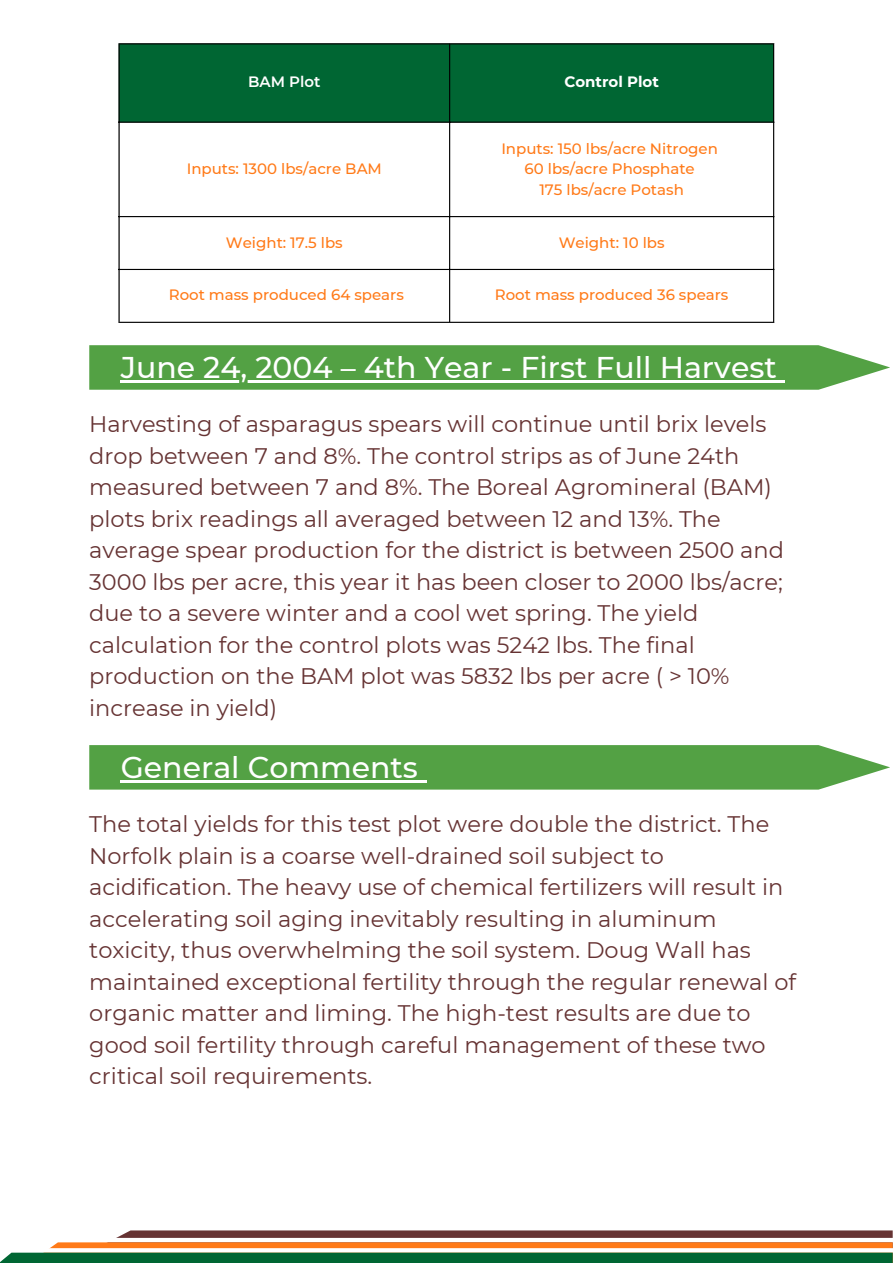
<style>
.page{position:relative;width:893px;height:1264px;background:#fff}
.page>*{position:absolute;margin:0;border:0;box-sizing:border-box;transform-origin:0 0}
.t1{font:500 30px "Montserrat";color:#fff}
.t2{font:22.5px/31.5px "Montserrat";color:#633}
.t3{font:500 15px "Montserrat";color:#ff7a18}
.t4{font:700 15px "Montserrat";color:#fff}
.t5{font:600 15px "Montserrat";color:#fff}
</style>
<div class="page">
<div style="left:64px;top:1230px;width:828px;height:32px;background:#633"></div>
<div style="left:0;top:1237px;width:892px;height:5px;background:#fff"></div>
<div style="left:0;top:1242px;width:892px;height:20px;background:#ff7a18"></div>
<svg style="left:0;top:1248px;width:892px;height:4px;background:#fff9f6"></svg>
<div style="left:0;top:1252px;width:892px;height:10px;background:#063"></div>
<svg style="left:89px;top:345px;width:801px;height:45px;background:#65ab58"></svg>
<div style="left:120px;top:44px;width:653px;height:78px;background:#063"></div>
<hr style="left:118px;top:44px;width:2px;height:278px;background:#000">
<hr style="left:449px;top:44px;width:1px;height:278px;background:#000">
<hr style="left:773px;top:44px;width:1px;height:278px;background:#000">
<hr style="left:118px;top:43px;width:656px;height:1px;background:#000">
<hr style="left:118px;top:122px;width:656px;height:1px;background:#000">
<hr style="left:118px;top:216px;width:656px;height:1px;background:#000">
<hr style="left:118px;top:269px;width:656px;height:1px;background:#000">
<hr style="left:118px;top:322px;width:656px;height:1px;background:#000">
<svg style="left:89px;top:745px;width:801px;height:44px;background:#5fa751"></svg>
<p class="t5" style="left:248px;top:73px;width:74px">BAM Plot</p>
<p class="t4" style="left:564px;top:73px;width:96px">Control Plot</p>
<p class="t3" style="left:187px;top:160px;width:197px">Inputs: 1300 lbs/acre BAM</p>
<p class="t3" style="left:501px;top:140px;width:218px">Inputs: 150 lbs/acre Nitrogen</p>
<p class="t3" style="left:524px;top:160px;width:172px">60 lbs/acre Phosphate</p>
<p class="t3" style="left:539px;top:180px;width:146px">175 lbs/acre Potash</p>
<p class="t3" style="left:226px;top:233px;width:118px">Weight: 17.5 lbs</p>
<p class="t3" style="left:558px;top:233px;width:107px">Weight: 10 lbs</p>
<p class="t3" style="left:169px;top:286px;width:236px">Root mass produced 64 spears</p>
<p class="t3" style="left:495px;top:286px;width:235px">Root mass produced 36 spears</p>
<p class="t1" style="left:121px;top:349px;width:657px">June 24, 2004 – 4th Year - First Full Harvest</p>
<p class="t2" style="left:89px;top:408px;width:696px">Harvesting of asparagus spears will continue until brix levels drop between 7 and 8%. The control strips as of June 24th measured between 7 and 8%. The Boreal Agromineral (BAM) plots brix readings all averaged between 12 and 13%. The average spear production for the district is between 2500 and 3000 lbs per acre, this year it has been closer to 2000 lbs/acre; due to a severe winter and a cool wet spring. The yield calculation for the control plots was 5242 lbs. The final production on the BAM plot was 5832 lbs per acre ( &gt; 10% increase in yield)</p>
<p class="t1" style="left:121px;top:749px;width:299px">General Comments</p>
<p class="t2" style="left:89px;top:808px;width:708px">The total yields for this test plot were double the district. The Norfolk plain is a coarse well-drained soil subject to acidification. The heavy use of chemical fertilizers will result in accelerating soil aging inevitably resulting in aluminum toxicity, thus overwhelming the soil system. Doug Wall has maintained exceptional fertility through the regular renewal of organic matter and liming. The high-test results are due to good soil fertility through careful management of these two critical soil requirements.</p>
</div>
